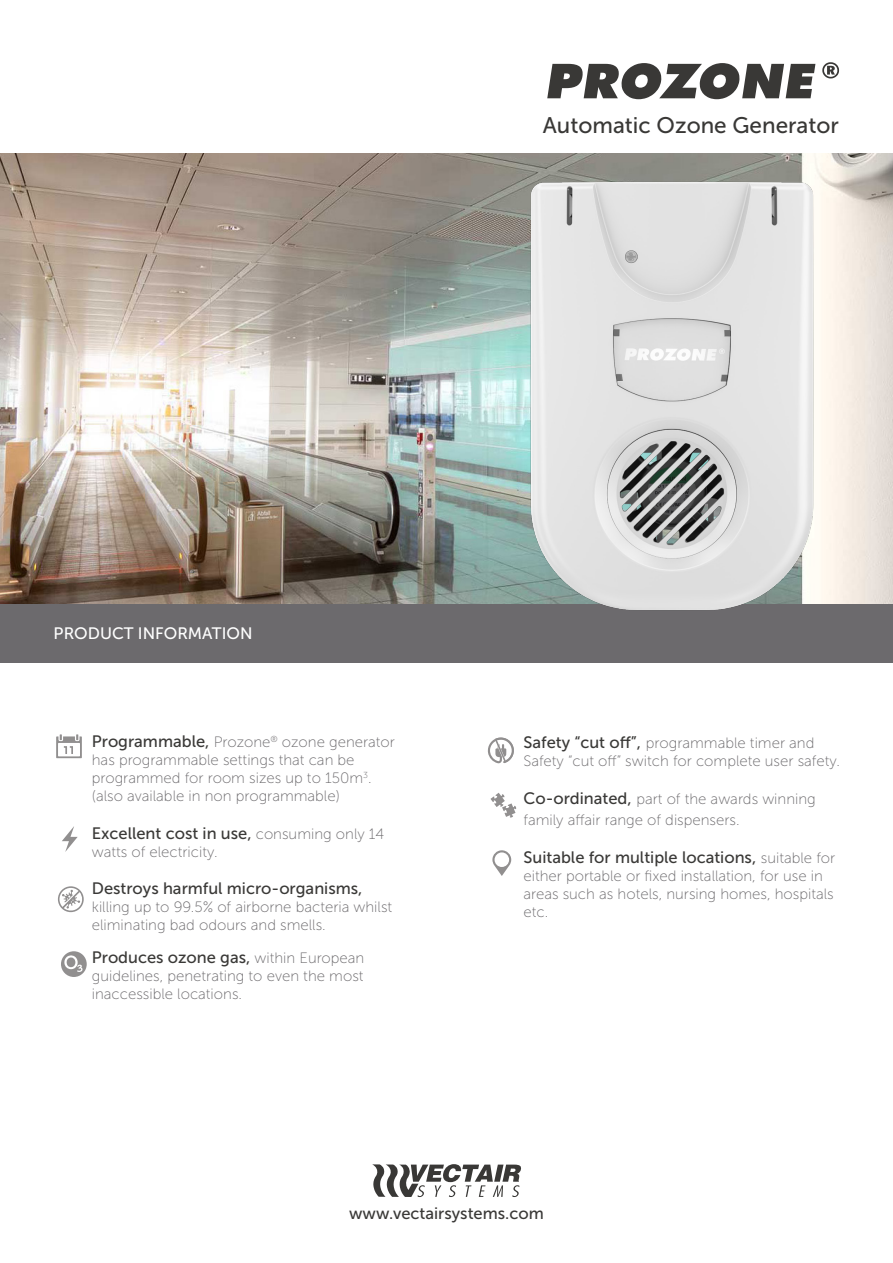
<style>
.page{position:relative;width:893px;height:1263px;background:#fff}
.page>*{position:absolute;margin:0;border:0;box-sizing:border-box;transform-origin:0 0}
.t1{font:22.5px "Museo Sans 500";color:#393836}
.t2{font:16.5px "Museo Sans 500";color:#3a3937}
.t3{font:16.5px "Museo Sans 500";color:#fff}
.t4{font:15px/18px "Museo Sans 100";color:#6c6a6d}
.s1{font-family:"Museo Sans 500";font-size:16.5px;color:#3a3937}
.s2{font-family:"Museo Sans 100";font-size:15px;color:#6c6a6d}
</style>
<div class="page">
<svg style="left:56px;top:734px;width:26px;height:24px"></svg>
<svg style="left:61px;top:951px;width:26px;height:26px"></svg>
<svg style="left:492px;top:850px;width:19px;height:26px"></svg>
<svg style="left:62px;top:826px;width:16px;height:26px"></svg>
<svg style="left:58px;top:886px;width:26px;height:26px"></svg>
<svg style="left:490px;top:793px;width:26px;height:24px"></svg>
<svg style="left:487px;top:737px;width:27px;height:26px"></svg>
<img style="left:0;top:154px;width:893px;height:451px">
<div style="left:0;top:605px;width:893px;height:58px;background:#6c6a6d"></div>
<svg style="left:372px;top:1164px;width:149px;height:33px"></svg>
<img style="left:423px;top:154px;width:468px;height:456px">
<svg style="left:547px;top:63px;width:268px;height:36px"></svg>
<svg style="left:822px;top:62px;width:17px;height:16px"></svg>
<p class="t1" style="left:543px;top:113px;width:298px">Automatic Ozone Generator</p>
<p class="t3" style="left:54px;top:625px;width:200px">PRODUCT INFORMATION</p>
<p class="t4" style="left:92px;top:733px;width:305px"><span class="s1">Programmable,</span> Prozone<sup>®</sup> ozone generator has programmable settings that can be programmed for room sizes up to 150m<sup>3</sup>.</p>
<p class="t4" style="left:92px;top:787px;width:250px">(also available in non programmable)</p>
<p class="t2" style="left:92px;top:824px;width:294px">Excellent cost in use, <span class="s2">consuming only 14</span></p>
<p class="t4" style="left:92px;top:843px;width:127px">watts of electricity.</p>
<p class="t2" style="left:92px;top:879px;width:272px">Destroys harmful micro-organisms,</p>
<p class="t4" style="left:92px;top:898px;width:302px">killing up to 99.5% of airborne bacteria whilst eliminating bad odours and smells.</p>
<p class="t2" style="left:92px;top:948px;width:274px">Produces ozone gas, <span class="s2">within European</span></p>
<p class="t4" style="left:92px;top:967px;width:273px">guidelines, penetrating to even the most</p>
<p class="t4" style="left:92px;top:985px;width:152px">inaccessible locations.</p>
<p class="t4" style="left:523px;top:734px;width:318px"><span class="s1">Safety “cut off”,</span> programmable timer and<br>Safety “cut off” switch for complete user safety.</p>
<p class="t4" style="left:523px;top:788px;width:294px;line-height:21.6px"><span class="s1">Co-ordinated,</span> part of the awards winning family affair range of dispensers.</p>
<p class="t2" style="left:523px;top:848px;width:313px">Suitable for multiple locations, <span class="s2">suitable for</span></p>
<p class="t4" style="left:523px;top:866px;width:312px">either portable or fixed installation, for use in areas such as hotels, nursing homes, hospitals etc.</p>
<p class="t2" style="left:349px;top:1205px;width:196px">www.vectairsystems.com</p>
</div>
